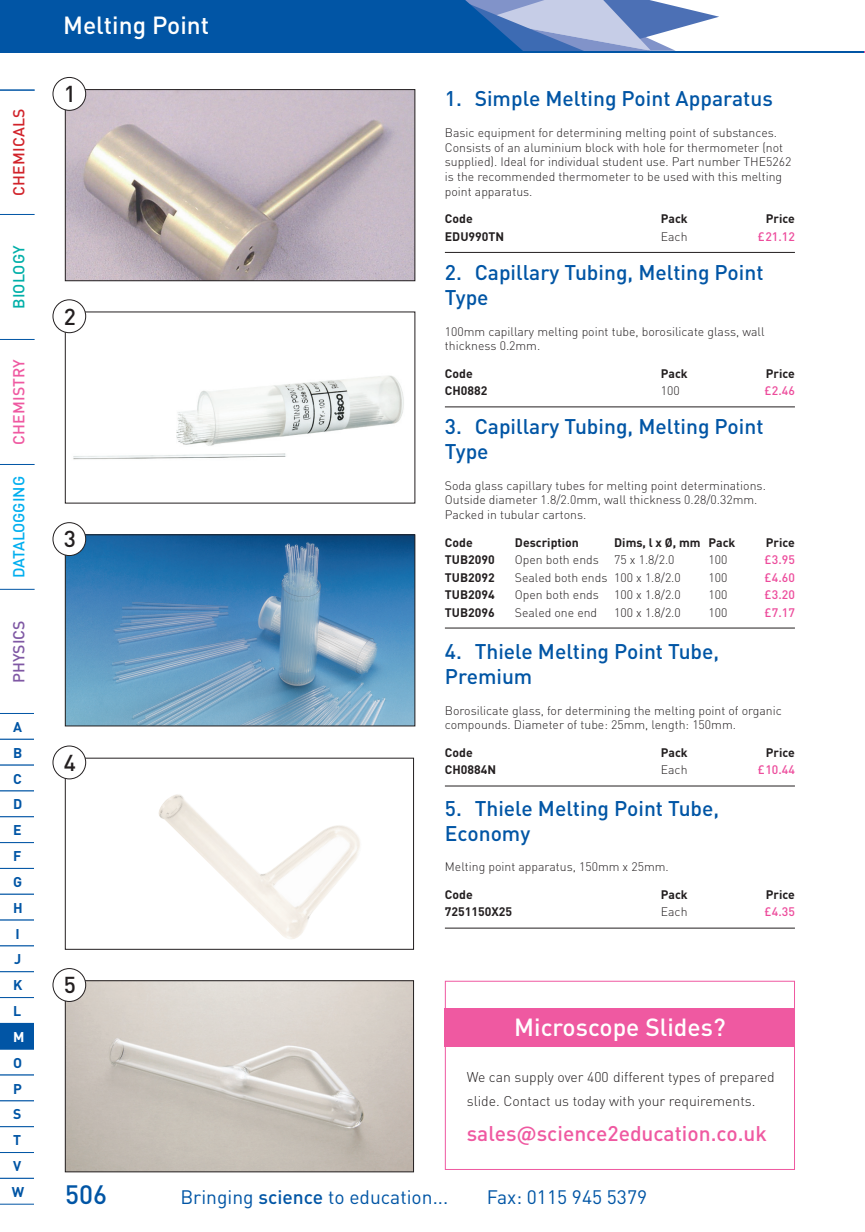
<style>
.page{position:relative;width:865px;height:1232px;background:#fff}
.page>*{position:absolute;margin:0;border:0;box-sizing:border-box;transform-origin:0 0}
.t1{font:500 26.25px "DIN Pro";color:#0155a5}
.t2{font:500 24.5px "DIN Pro";color:#fff}
.t3{font:500 22.75px "DIN Pro";color:#231f20}
.t4{font:500 21px/25.2px "DIN Pro";color:#0155a5}
.t5{font:500 21px "DIN Pro";color:#ef59a1}
.t6{font:19.25px "DIN Pro";color:#0155a5}
.t7{font:500 15.75px "DIN Pro";letter-spacing:-.005em;color:#00aeef}
.t8{font:500 15.75px "DIN Pro";letter-spacing:.01em;color:#d1232a}
.t9{font:500 15.75px "DIN Pro";letter-spacing:.01em;color:#ef59a1}
.t10{font:500 15.75px "DIN Pro";letter-spacing:.01em;color:#00afa8}
.t11{font:500 15.75px "DIN Pro";color:#7f58a4}
.t12{font:300 14px/23.8px "DIN Pro";color:#231f20}
.t13{font:700 14px/25.9px "DIN Pro";color:#0155a5}
.t14{font:700 14px "DIN Pro";color:#fff}
.t15{font:300 12.25px/14.7px "DIN Pro";color:#231f20}
.t16{font:700 12.25px "DIN Pro";color:#231f20}
.t17{font:500 12.25px "DIN Pro";color:#ed4c9c}
.s1{font-weight:500}
</style>
<div class="page">
<svg style="left:436px;top:0;width:283px;height:51px;background:#7d9ccc"></svg>
<div style="left:0;top:0;width:436px;height:53px;background:#0155a5"></div>
<hr style="left:0;top:51px;width:864px;height:2px;background:#0155a5">
<hr style="left:0;top:214px;width:35px;height:1px;background:#0155a5">
<hr style="left:0;top:339px;width:35px;height:1px;background:#0155a5">
<hr style="left:0;top:464px;width:35px;height:1px;background:#0155a5">
<hr style="left:0;top:589px;width:35px;height:1px;background:#0155a5">
<hr style="left:0;top:90px;width:35px;height:1px;background:#0155a5">
<svg style="left:0;top:713px;width:34px;height:310px"></svg>
<div style="left:0;top:1023px;width:42px;height:26px;background:#0155a5"></div>
<svg style="left:0;top:1048px;width:35px;height:156px"></svg>
<div style="left:35px;top:711px;width:11px;height:498px;background:#fff"></div>
<hr style="left:445px;top:252px;width:349px;height:1px;background:#231f20">
<img style="left:67px;top:91px;width:346px;height:188px">
<div style="left:65px;top:89px;width:350px;height:192px;border:1px solid #231f20"></div>
<div style="left:53px;top:77px;width:33px;height:33px;background:#fff;border-radius:50%"></div>
<div style="left:53px;top:77px;width:33px;height:34px;border:1px solid #231f20;border-radius:50%"></div>
<hr style="left:445px;top:406px;width:349px;height:1px;background:#231f20">
<img style="left:73px;top:375px;width:331px;height:85px">
<div style="left:53px;top:299px;width:33px;height:34px;border:1px solid #231f20;border-radius:50%"></div>
<hr style="left:445px;top:627px;width:349px;height:1px;background:#231f20">
<img style="left:67px;top:536px;width:346px;height:188px">
<div style="left:65px;top:534px;width:350px;height:192px;border:1px solid #231f20"></div>
<div style="left:53px;top:522px;width:33px;height:33px;background:#fff;border-radius:50%"></div>
<div style="left:53px;top:522px;width:33px;height:33px;border:1px solid #231f20;border-radius:50%"></div>
<hr style="left:445px;top:785px;width:349px;height:1px;background:#231f20">
<img style="left:158px;top:794px;width:202px;height:145px">
<div style="left:53px;top:745px;width:33px;height:34px;border:1px solid #231f20;border-radius:50%"></div>
<hr style="left:445px;top:927px;width:349px;height:1px;background:#231f20">
<img style="left:67px;top:982px;width:344px;height:187px">
<div style="left:65px;top:980px;width:348px;height:191px;border:1px solid #231f20"></div>
<div style="left:53px;top:968px;width:33px;height:33px;background:#fff;border-radius:50%"></div>
<div style="left:53px;top:968px;width:33px;height:33px;border:1px solid #231f20;border-radius:50%"></div>
<div style="left:445px;top:980px;width:349px;height:189px;border:1px solid #ef59a1"></div>
<div style="left:445px;top:1008px;width:349px;height:38px;background:#ef59a1"></div>
<p class="t8" style="left:6px;top:196px;width:89px;rotate:-90deg">CHEMICALS</p>
<p class="t10" style="left:6px;top:309px;width:65px;rotate:-90deg">BIOLOGY</p>
<p class="t9" style="left:6px;top:445px;width:87px;rotate:-90deg">CHEMISTRY</p>
<p class="t7" style="left:6px;top:578px;width:104px;rotate:-90deg">DATALOGGING</p>
<p class="t11" style="left:6px;top:683px;width:64px;rotate:-90deg">PHYSICS</p>
<p class="t13" style="left:13px;top:712px;width:11px">A<br>B<br>C<br>D<br>E<br>F<br>G<br>H<br>I<br>J<br>K<br>L</p>
<p class="t14" style="left:13px;top:1025px;width:13px">M</p>
<p class="t13" style="left:12px;top:1047px;width:14px">O<br>P<br>S<br>T<br>V<br>W</p>
<h2 class="t2" style="left:63px;top:5px;width:147px">Melting Point</h2>
<h3 class="t3" style="left:64px;top:75px;width:14px">1</h3>
<h3 class="t3" style="left:64px;top:298px;width:14px">2</h3>
<h3 class="t3" style="left:64px;top:520px;width:14px">3</h3>
<h3 class="t3" style="left:64px;top:744px;width:14px">4</h3>
<h3 class="t3" style="left:64px;top:966px;width:14px">5</h3>
<h3 class="t4" style="left:445px;top:84px;width:329px">1. Simple Melting Point Apparatus</h3>
<p class="t15" style="left:445px;top:124px;width:348px">Basic equipment for determining melting point of substances.<br>Consists of an aluminium block with hole for thermometer (not supplied). Ideal for individual student use. Part number THE5262 is the recommended thermometer to be used with this melting point apparatus.</p>
<p class="t16" style="left:445px;top:208px;width:29px">Code</p>
<p class="t16" style="left:660px;top:208px;width:28px">Pack</p>
<p class="t16" style="left:765px;top:208px;width:31px">Price</p>
<p class="t16" style="left:445px;top:226px;width:61px">EDU990TN</p>
<p class="t15" style="left:660px;top:228px;width:28px">Each</p>
<p class="t17" style="left:757px;top:226px;width:38px">£21.12</p>
<h3 class="t4" style="left:445px;top:257px;width:320px">2. Capillary Tubing, Melting Point<br>Type</h3>
<p class="t15" style="left:445px;top:322px;width:321px">100mm capillary melting point tube, borosilicate glass, wall thickness 0.2mm.</p>
<p class="t16" style="left:445px;top:363px;width:29px">Code</p>
<p class="t16" style="left:660px;top:363px;width:28px">Pack</p>
<p class="t16" style="left:765px;top:363px;width:31px">Price</p>
<p class="t16" style="left:445px;top:380px;width:44px">CH0882</p>
<p class="t15" style="left:660px;top:382px;width:20px">100</p>
<p class="t17" style="left:764px;top:381px;width:32px">£2.46</p>
<h3 class="t4" style="left:445px;top:411px;width:320px">3. Capillary Tubing, Melting Point<br>Type</h3>
<p class="t15" style="left:445px;top:477px;width:322px">Soda glass capillary tubes for melting point determinations.<br>Outside diameter 1.8/2.0mm, wall thickness 0.28/0.32mm.<br>Packed in tubular cartons.</p>
<p class="t16" style="left:445px;top:532px;width:29px">Code</p>
<p class="t16" style="left:514px;top:532px;width:65px">Description</p>
<p class="t16" style="left:614px;top:532px;width:123px">Dims, l x Ø, mm Pack</p>
<p class="t16" style="left:765px;top:532px;width:31px">Price</p>
<p class="t16" style="left:445px;top:549px;width:51px">TUB2090</p>
<p class="t15" style="left:514px;top:551px;width:161px">Open both ends 75 x 1.8/2.0</p>
<p class="t15" style="left:708px;top:551px;width:20px">100</p>
<p class="t17" style="left:764px;top:549px;width:32px">£3.95</p>
<p class="t16" style="left:445px;top:567px;width:51px">TUB2092</p>
<p class="t15" style="left:514px;top:568px;width:167px">Sealed both ends 100 x 1.8/2.0</p>
<p class="t15" style="left:708px;top:568px;width:20px">100</p>
<p class="t17" style="left:764px;top:567px;width:32px">£4.60</p>
<p class="t16" style="left:445px;top:584px;width:51px">TUB2094</p>
<p class="t15" style="left:514px;top:586px;width:167px">Open both ends 100 x 1.8/2.0</p>
<p class="t15" style="left:708px;top:586px;width:20px">100</p>
<p class="t17" style="left:764px;top:584px;width:32px">£3.20</p>
<p class="t16" style="left:445px;top:602px;width:51px">TUB2096</p>
<p class="t15" style="left:514px;top:603px;width:84px">Sealed one end</p>
<p class="t15" style="left:614px;top:603px;width:68px">100 x 1.8/2.0</p>
<p class="t15" style="left:708px;top:603px;width:20px">100</p>
<p class="t17" style="left:764px;top:602px;width:32px">£7.17</p>
<h3 class="t4" style="left:445px;top:636px;width:276px">4. Thiele Melting Point Tube,<br>Premium</h3>
<p class="t15" style="left:445px;top:701px;width:338px">Borosilicate glass, for determining the melting point of organic compounds. Diameter of tube: 25mm, length: 150mm.</p>
<p class="t16" style="left:445px;top:742px;width:29px">Code</p>
<p class="t16" style="left:660px;top:742px;width:28px">Pack</p>
<p class="t16" style="left:765px;top:742px;width:31px">Price</p>
<p class="t16" style="left:445px;top:759px;width:53px">CH0884N</p>
<p class="t15" style="left:660px;top:761px;width:28px">Each</p>
<p class="t17" style="left:757px;top:759px;width:38px">£10.44</p>
<h3 class="t4" style="left:445px;top:793px;width:276px">5. Thiele Melting Point Tube,<br>Economy</h3>
<p class="t15" style="left:445px;top:858px;width:225px">Melting point apparatus, 150mm x 25mm.</p>
<p class="t16" style="left:445px;top:884px;width:29px">Code</p>
<p class="t16" style="left:660px;top:884px;width:28px">Pack</p>
<p class="t16" style="left:765px;top:884px;width:31px">Price</p>
<p class="t16" style="left:445px;top:901px;width:69px">7251150X25</p>
<p class="t15" style="left:660px;top:903px;width:28px">Each</p>
<p class="t17" style="left:764px;top:901px;width:32px">£4.35</p>
<h2 class="t2" style="left:514px;top:1007px;width:213px">Microscope Slides?</h2>
<p class="t12" style="left:466px;top:1064px;width:309px">We can supply over 400 different types of prepared slide. Contact us today with your requirements.</p>
<h3 class="t5" style="left:466px;top:1116px;width:301px">sales@science2education.co.uk</h3>
<h1 class="t1" style="left:65px;top:1173px;width:43px">506</h1>
<h3 class="t6" style="left:180px;top:1181px;width:269px">Bringing <span class="s1">science</span> to education...</h3>
<h3 class="t6" style="left:486px;top:1181px;width:162px">Fax: 0115 945 5379</h3>
</div>
